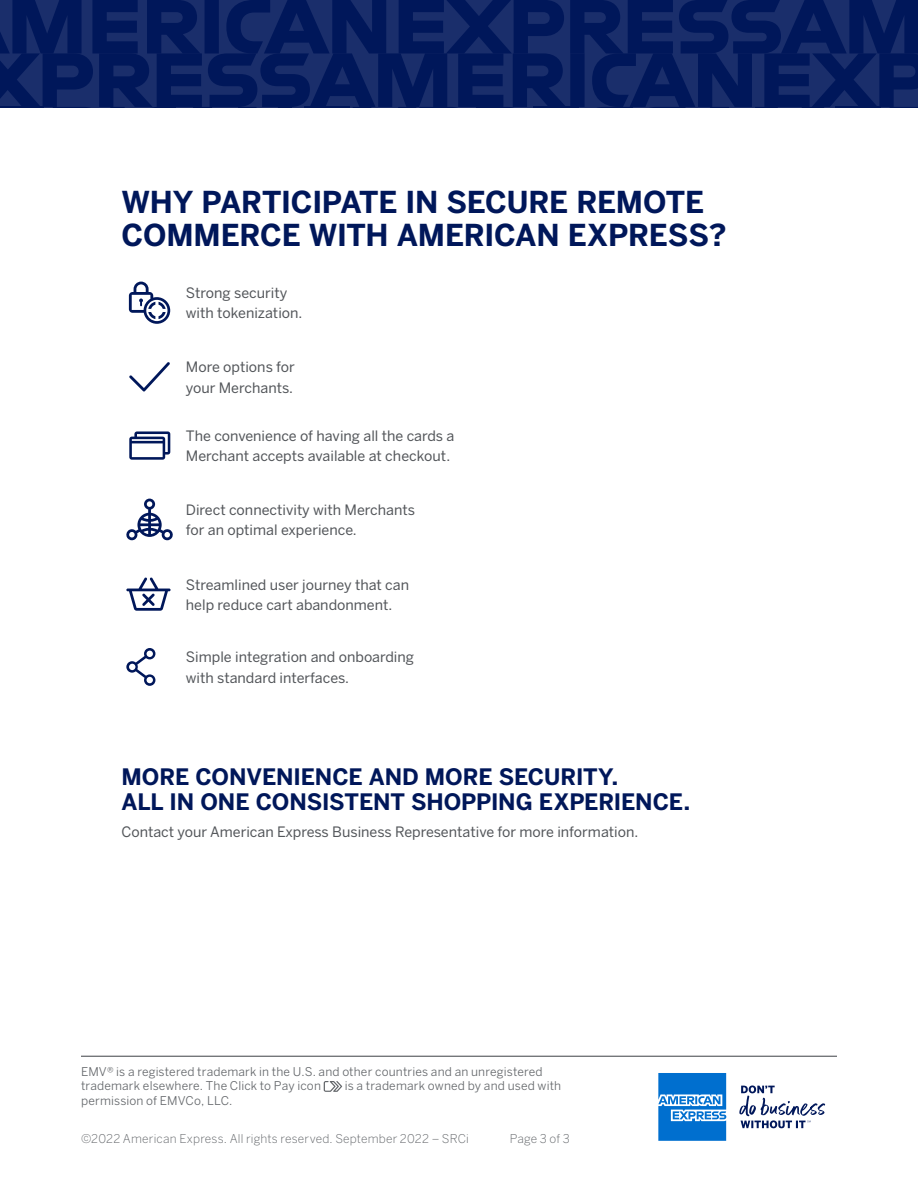
<style>
.page{position:relative;width:918px;height:1188px;background:#fff}
.page>*{position:absolute;margin:0;border:0;box-sizing:border-box;transform-origin:0 0}
.Page_Headlines{font:700 30px/33px "Benton Sans";letter-spacing:-.01em;color:#00175a}
.Subhead{font:700 22.5px/25.5px "Benton Sans";letter-spacing:-.005em;color:#00175a}
.Body{font:14.25px/20.2px "Benton Sans";color:#53565a}
.t1{font:12px/14.4px "Benton Sans";letter-spacing:.015em;color:#63666a}
.t2{font:300 12px "Benton Sans";letter-spacing:.015em;color:#63666a}
</style>
<div class="page">
<hr style="left:81px;top:1056px;width:756px;height:1px;background:#53565a">
<svg style="left:658px;top:1073px;width:68px;height:68px;background:#2d88d7"></svg>
<svg style="left:739px;top:1085px;width:86px;height:43px"></svg>
<svg style="left:126px;top:648px;width:29px;height:38px"></svg>
<svg style="left:126px;top:577px;width:45px;height:34px"></svg>
<svg style="left:126px;top:499px;width:47px;height:41px"></svg>
<svg style="left:129px;top:282px;width:41px;height:42px"></svg>
<svg style="left:129px;top:362px;width:41px;height:30px"></svg>
<svg style="left:129px;top:431px;width:41px;height:29px"></svg>
<svg style="left:324px;top:1081px;width:18px;height:11px"></svg>
<svg style="left:0;top:0;width:918px;height:108px;background:#0a2060"></svg>
<p class="Page_Headlines" style="left:122px;top:186px;width:607px">WHY PARTICIPATE IN SECURE REMOTE<br>COMMERCE WITH AMERICAN EXPRESS?</p>
<p class="Body" style="left:186px;top:283px;width:118px">Strong security with tokenization.</p>
<p class="Body" style="left:186px;top:357px;width:111px">More options for your Merchants.</p>
<p class="Body" style="left:186px;top:426px;width:270px">The convenience of having all the cards a<br>Merchant accepts available at checkout.</p>
<p class="Body" style="left:186px;top:500px;width:231px">Direct connectivity with Merchants for an optimal experience.</p>
<p class="Body" style="left:186px;top:574px;width:225px">Streamlined user journey that can help reduce cart abandonment.</p>
<p class="Body" style="left:186px;top:647px;width:230px">Simple integration and onboarding with standard interfaces.</p>
<p class="Subhead" style="left:122px;top:764px;width:570px">MORE CONVENIENCE AND MORE SECURITY.<br>ALL IN ONE CONSISTENT SHOPPING EXPERIENCE.</p>
<p class="Body" style="left:122px;top:822px;width:518px">Contact your American Express Business Representative for more information.</p>
<p class="t1" style="left:81px;top:1064px;width:463px">EMV® is a registered trademark in the U.S. and other countries and an unregistered trademark elsewhere. The Click to Pay icon</p>
<p class="t1" style="left:345px;top:1079px;width:218px">is a trademark owned by and used with</p>
<p class="t1" style="left:81px;top:1093px;width:153px">permission of EMVCo, LLC.</p>
<p class="t2" style="left:81px;top:1132px;width:389px">©2022 American Express. All rights reserved. September 2022 – SRCi</p>
<p class="t2" style="left:510px;top:1132px;width:61px">Page 3 of 3</p>
</div>
